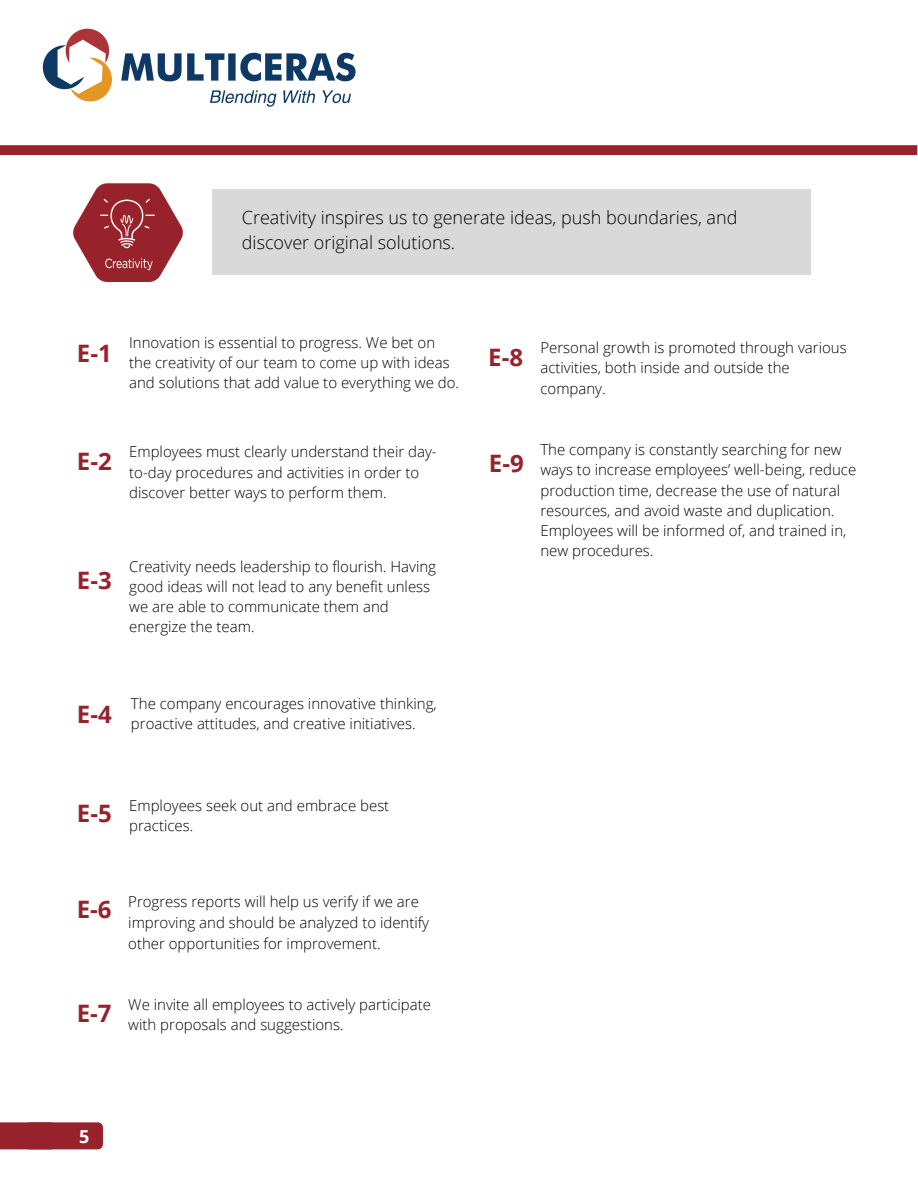
<style>
.page{position:relative;width:918px;height:1188px;background:#fff}
.page>*{position:absolute;margin:0;border:0;box-sizing:border-box;transform-origin:0 0}
.t1{font:700 24px "Open Sans";color:#97222c}
.t2{font:300 18px/24.8px "Open Sans";color:#000}
.t3{font:700 18px "Open Sans";color:#fff}
.t4{font:300 15px/20.2px "Open Sans";color:#000}
</style>
<div class="page">
<div style="left:213px;top:190px;width:598px;height:85px;background:#d9d9d9"></div>
<div style="left:25px;top:1122px;width:78px;height:27px;background:#97222c;border-radius:5px"></div>
<svg style="left:0;top:1122px;width:56px;height:27px"></svg>
<img style="left:73px;top:184px;width:109px;height:98px">
<svg style="left:0;top:145px;width:917px;height:10px"></svg>
<img style="left:42px;top:28px;width:314px;height:79px">
<p class="t2" style="left:242px;top:205px;width:497px">Creativity inspires us to generate ideas, push boundaries, and discover original solutions.</p>
<h1 class="t1" style="left:77px;top:337px;width:36px">E-1</h1>
<p class="t4" style="left:129px;top:332px;width:331px">Innovation is essential to progress. We bet on the creativity of our team to come up with ideas and solutions that add value to everything we do.</p>
<h1 class="t1" style="left:488px;top:340px;width:36px">E-8</h1>
<p class="t4" style="left:540px;top:337px;width:308px">Personal growth is promoted through various activities, both inside and outside the company.</p>
<h1 class="t1" style="left:77px;top:444px;width:36px">E-2</h1>
<p class="t4" style="left:129px;top:441px;width:309px">Employees must clearly understand their day&shy;to-day procedures and activities in order to discover better ways to perform them.</p>
<h1 class="t1" style="left:77px;top:563px;width:36px">E-3</h1>
<p class="t4" style="left:129px;top:556px;width:308px">Creativity needs leadership to flourish. Having good ideas will not lead to any benefit unless we are able to communicate them and energize the team.</p>
<h1 class="t1" style="left:77px;top:698px;width:36px">E-4</h1>
<p class="t4" style="left:131px;top:693px;width:307px">The company encourages innovative thinking,</p>
<p class="t4" style="left:131px;top:713px;width:286px">proactive attitudes, and creative initiatives.</p>
<h1 class="t1" style="left:77px;top:796px;width:36px">E-5</h1>
<p class="t4" style="left:129px;top:795px;width:262px">Employees seek out and embrace best practices.</p>
<h1 class="t1" style="left:77px;top:892px;width:36px">E-6</h1>
<p class="t4" style="left:128px;top:891px;width:302px;line-height:20.9px">Progress reports will help us verify if we are improving and should be analyzed to identify other opportunities for improvement.</p>
<h1 class="t1" style="left:77px;top:996px;width:36px">E-7</h1>
<p class="t4" style="left:128px;top:994px;width:304px">We invite all employees to actively participate with proposals and suggestions.</p>
<p class="t3" style="left:79px;top:1123px;width:12px">5</p>
<h1 class="t1" style="left:489px;top:446px;width:36px">E-9</h1>
<p class="t4" style="left:540px;top:439px;width:317px">The company is constantly searching for new ways to increase employees’ well-being, reduce production time, decrease the use of natural resources, and avoid waste and duplication.<br>Employees will be informed of, and trained in, new procedures.</p>
</div>
